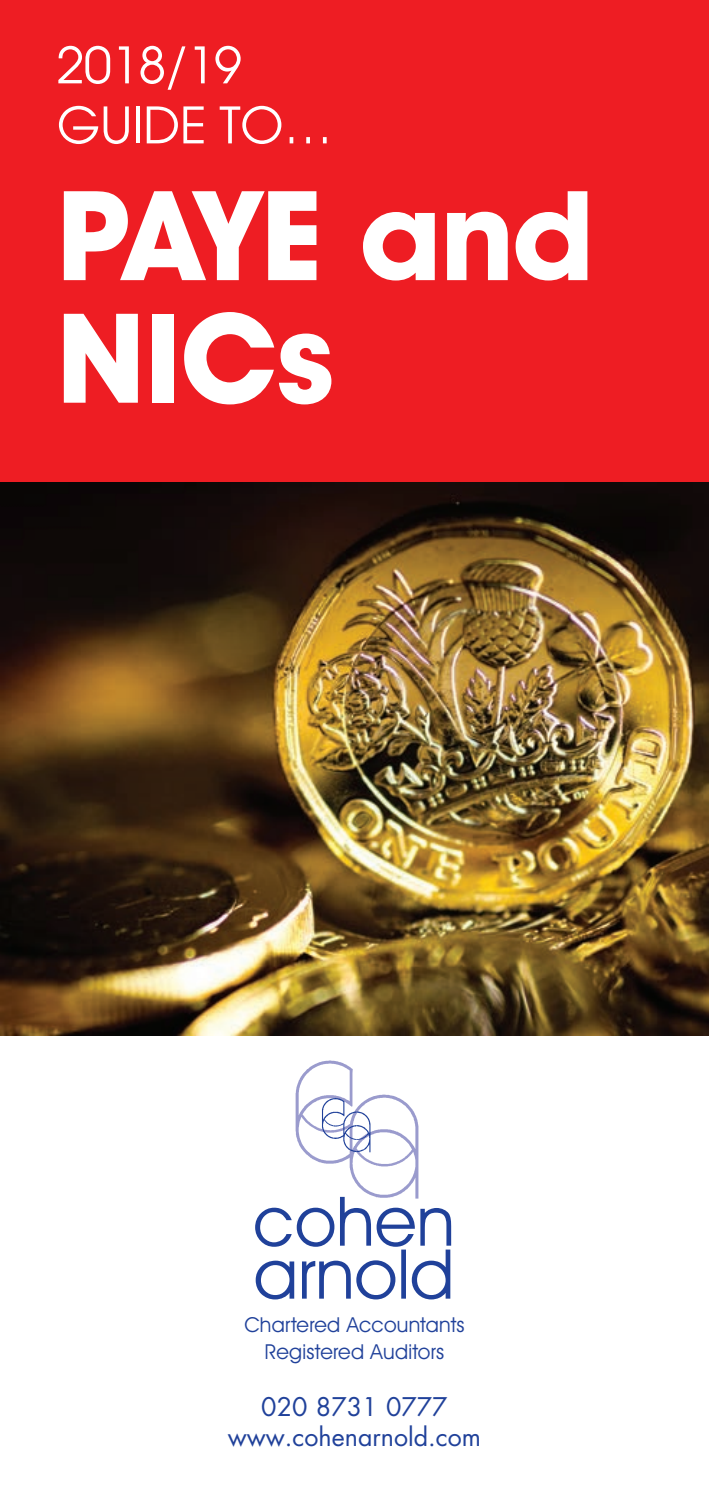
<style>
.page{position:relative;width:709px;height:1489px;background:#fff}
.page>*{position:absolute;margin:0;border:0;box-sizing:border-box;transform-origin:0 0}
.t1{font:700 125px/122.5px "Avant Garde IT Cby BT";letter-spacing:-.01em;color:#fff}
.t2{font:50px/60px "Avant Garde";letter-spacing:-.01em;color:#fff}
.t3{font:25px "Futura";color:#20419a}
.t4{font:20.75px/27.5px "Avant Garde IT Cby BT";letter-spacing:.01em;color:#20419a;text-align:center}
</style>
<div class="page">
<div style="left:0;top:0;width:709px;height:489px;background:#ee1d23"></div>
<img style="left:0;top:482px;width:709px;height:553px">
<svg style="left:255px;top:1060px;width:196px;height:239px"></svg>
<h2 class="t2" style="left:57px;top:34px;width:278px">2018/19<br>GUIDE TO…</h2>
<h1 class="t1" style="left:57px;top:173px;width:539px">PAYE and<br>NICs</h1>
<p class="t4" style="left:244px;top:1310px;width:222px">Chartered Accountants<br>Registered Auditors</p>
<p class="t3" style="left:261px;top:1388px;width:188px">020 8731 0777</p>
<p class="t3" style="left:228px;top:1419px;width:255px">www.cohenarnold.com</p>
</div>
